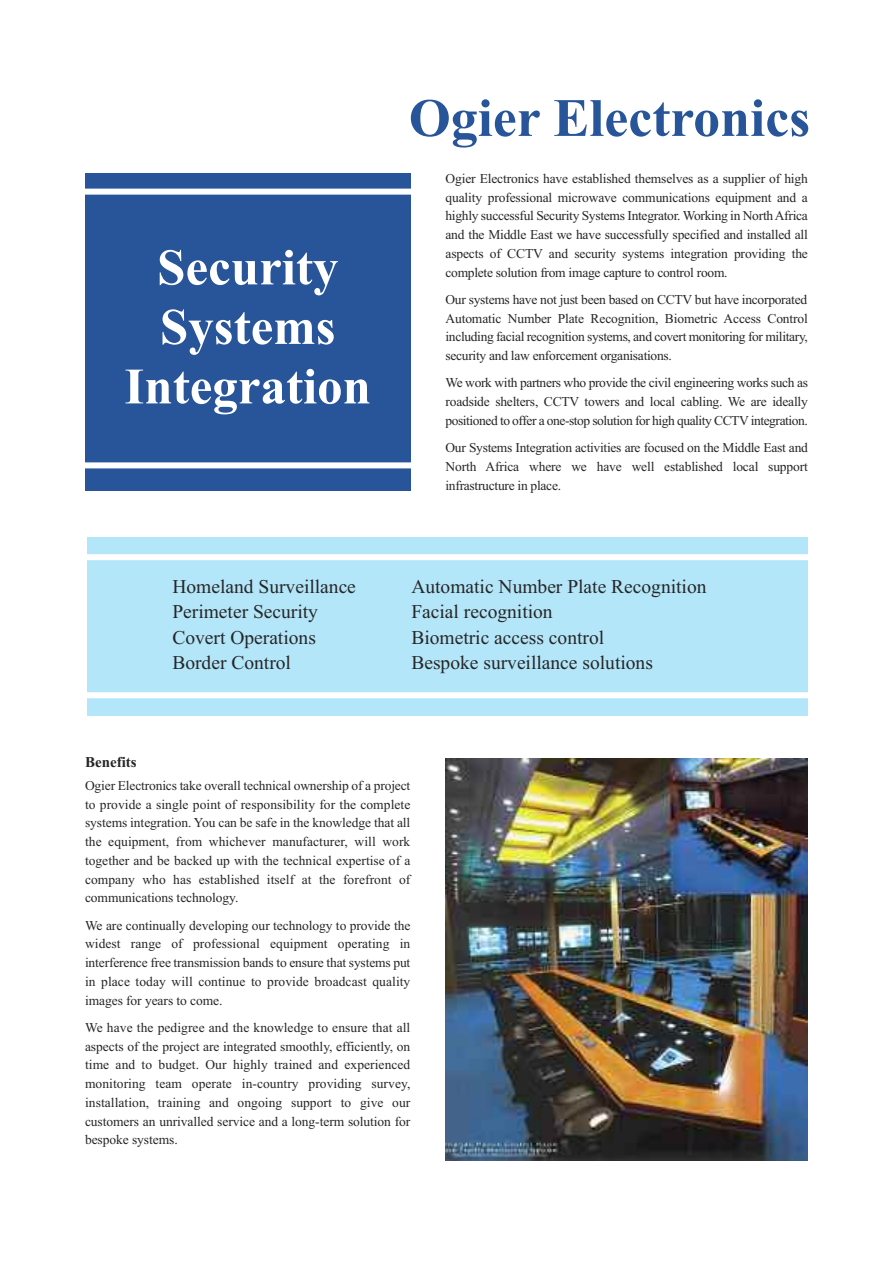
<style>
.page{position:relative;width:893px;height:1263px;background:#fff}
.page>*{position:absolute;margin:0;border:0;box-sizing:border-box;transform-origin:0 0}
.t1{font:54px "Times New Roman PS Bold MT OTF";color:#28559a}
.t2{font:51px/59.6px "Times New Roman PS Bold MT OTF";color:#fff;text-align:center}
.t3{font:19.5px "Times New Roman";color:#272627}
.t4{font:15px "Times New Roman PS Bold MT OTF";color:#272627}
.t5{font:13.5px/18.8px "Times New Roman";letter-spacing:-.01em;color:#272627;text-align:justify}
</style>
<div class="page">
<div style="left:85px;top:173px;width:325px;height:318px;background:#28559a"></div>
<div style="left:75px;top:189px;width:363px;height:6px;background:#fff"></div>
<div style="left:68px;top:462px;width:363px;height:6px;background:#fff"></div>
<img style="left:445px;top:758px;width:362px;height:403px">
<div style="left:87px;top:537px;width:721px;height:178px;background:#b3e6f9"></div>
<div style="left:78px;top:554px;width:750px;height:6px;background:#fff"></div>
<div style="left:82px;top:692px;width:748px;height:6px;background:#fff"></div>
<h2 class="t2" style="left:124px;top:237px;width:248px">Security<br>Systems<br>Integration</h2>
<h1 class="t1" style="left:409px;top:86px;width:403px">Ogier Electronics</h1>
<p class="t5" style="left:445px;top:169px;width:364px">Ogier Electronics have established themselves as a supplier of high quality professional microwave communications equipment and a highly successful Security Systems Integrator. Working in NorthAfrica and the Middle East we have successfully specified and installed all aspects of CCTV and security systems integration providing the complete solution from image capture to control room.</p>
<p class="t5" style="left:445px;top:290px;width:364px">Our systems have not just been based on CCTV but have incorporated Automatic Number Plate Recognition, Biometric Access Control including facial recognition systems, and covert monitoring for military, security and law enforcement organisations.</p>
<p class="t5" style="left:445px;top:373px;width:364px">We work with partners who provide the civil engineering works such as roadside shelters, CCTV towers and local cabling. We are ideally positioned to offer a one-stop solution for high quality CCTV integration.</p>
<p class="t5" style="left:445px;top:438px;width:364px">Our Systems Integration activities are focused on the Middle East and North Africa where we have well established local support infrastructure in place.</p>
<h3 class="t3" style="left:172px;top:574px;width:185px">Homeland Surveillance</h3>
<h3 class="t3" style="left:411px;top:574px;width:297px">Automatic Number Plate Recognition</h3>
<h3 class="t3" style="left:172px;top:600px;width:147px">Perimeter Security</h3>
<h3 class="t3" style="left:411px;top:600px;width:143px">Facial recognition</h3>
<h3 class="t3" style="left:172px;top:625px;width:145px">Covert Operations</h3>
<h3 class="t3" style="left:411px;top:625px;width:194px">Biometric access control</h3>
<h3 class="t3" style="left:172px;top:651px;width:120px">Border Control</h3>
<h3 class="t3" style="left:411px;top:651px;width:243px">Bespoke surveillance solutions</h3>
<p class="t4" style="left:85px;top:753px;width:53px">Benefits</p>
<p class="t5" style="left:85px;top:776px;width:327px">Ogier Electronics take overall technical ownership of a project to provide a single point of responsibility for the complete systems integration. You can be safe in the knowledge that all the equipment, from whichever manufacturer, will work together and be backed up with the technical expertise of a company who has established itself at the forefront of communications technology.</p>
<p class="t5" style="left:85px;top:915px;width:327px">We are continually developing our technology to provide the widest range of professional equipment operating in interference free transmission bands to ensure that systems put in place today will continue to provide broadcast quality images for years to come.</p>
<p class="t5" style="left:85px;top:1018px;width:327px">We have the pedigree and the knowledge to ensure that all aspects of the project are integrated smoothly, efficiently, on time and to budget. Our highly trained and experienced monitoring team operate in-country providing survey, installation, training and ongoing support to give our customers an unrivalled service and a long-term solution for bespoke systems.</p>
</div>
